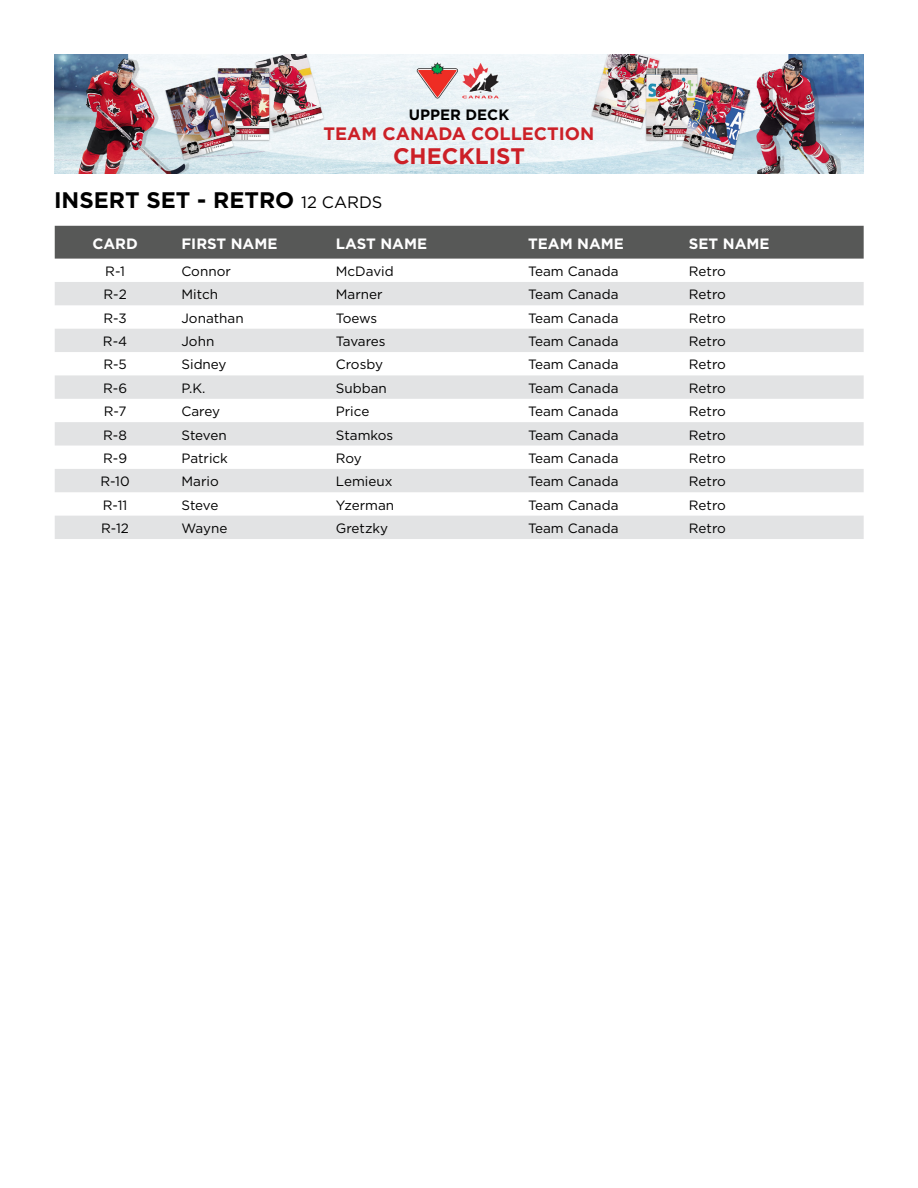
<style>
.page{position:relative;width:918px;height:1188px;background:#fff}
.page>*{position:absolute;margin:0;border:0;box-sizing:border-box;transform-origin:0 0}
.t1{font:700 22.5px "Gotham HTF";color:#000}
.t2{font:700 22.5px "Gotham HTF";color:#cc2027}
.t3{font:700 18px "Gotham HTF";color:#cc2027}
.t4{font:700 15px "Gotham HTF";color:#fff}
.t5{font:700 15px "Gotham HTF";color:#000}
.t6{font:13.5px "Gotham HTF";color:#000}
.t7{font:13.5px "Gotham HTF";letter-spacing:-.02em;color:#000}
.s1{font-weight:400;font-size:16.5px}
</style>
<div class="page">
<img style="left:54px;top:54px;width:810px;height:120px">
<div style="left:55px;top:226px;width:809px;height:33px;background:#575857"></div>
<svg style="left:55px;top:282px;width:809px;height:257px;fill:#e2e3e4"></svg>
<p class="t5" style="left:409px;top:106px;width:102px">UPPER DECK</p>
<h2 class="t3" style="left:324px;top:123px;width:272px">TEAM CANADA COLLECTION</h2>
<h1 class="t2" style="left:393px;top:143px;width:133px">CHECKLIST</h1>
<h1 class="t1" style="left:54px;top:187px;width:330px">INSERT SET - RETRO <span class="s1">12 CARDS</span></h1>
<p class="t4" style="left:92px;top:235px;width:47px">CARD</p>
<p class="t4" style="left:181px;top:235px;width:98px">FIRST NAME</p>
<p class="t4" style="left:336px;top:235px;width:93px">LAST NAME</p>
<p class="t4" style="left:528px;top:235px;width:97px">TEAM NAME</p>
<p class="t4" style="left:689px;top:235px;width:82px">SET NAME</p>
<p class="t6" style="left:105px;top:264px;width:21px">R-1</p>
<p class="t6" style="left:181px;top:264px;width:51px">Connor</p>
<p class="t6" style="left:336px;top:264px;width:59px">McDavid</p>
<p class="t6" style="left:528px;top:264px;width:92px">Team Canada</p>
<p class="t6" style="left:689px;top:264px;width:38px">Retro</p>
<p class="t6" style="left:103px;top:287px;width:25px">R-2</p>
<p class="t6" style="left:181px;top:287px;width:38px">Mitch</p>
<p class="t6" style="left:336px;top:287px;width:48px">Marner</p>
<p class="t6" style="left:528px;top:287px;width:92px">Team Canada</p>
<p class="t6" style="left:689px;top:287px;width:38px">Retro</p>
<p class="t6" style="left:103px;top:310px;width:25px">R-3</p>
<p class="t6" style="left:181px;top:310px;width:64px">Jonathan</p>
<p class="t6" style="left:336px;top:310px;width:43px">Toews</p>
<p class="t6" style="left:528px;top:310px;width:92px">Team Canada</p>
<p class="t6" style="left:689px;top:310px;width:38px">Retro</p>
<p class="t6" style="left:103px;top:334px;width:26px">R-4</p>
<p class="t6" style="left:181px;top:334px;width:34px">John</p>
<p class="t7" style="left:336px;top:334px;width:51px">Tavares</p>
<p class="t6" style="left:528px;top:334px;width:92px">Team Canada</p>
<p class="t6" style="left:689px;top:334px;width:38px">Retro</p>
<p class="t6" style="left:103px;top:357px;width:25px">R-5</p>
<p class="t6" style="left:181px;top:357px;width:47px">Sidney</p>
<p class="t6" style="left:336px;top:357px;width:49px">Crosby</p>
<p class="t6" style="left:528px;top:357px;width:92px">Team Canada</p>
<p class="t6" style="left:689px;top:357px;width:38px">Retro</p>
<p class="t6" style="left:103px;top:381px;width:26px">R-6</p>
<p class="t6" style="left:181px;top:381px;width:25px">P.K.</p>
<p class="t6" style="left:336px;top:381px;width:53px">Subban</p>
<p class="t6" style="left:528px;top:381px;width:92px">Team Canada</p>
<p class="t6" style="left:689px;top:381px;width:38px">Retro</p>
<p class="t6" style="left:104px;top:404px;width:24px">R-7</p>
<p class="t6" style="left:181px;top:404px;width:40px">Carey</p>
<p class="t6" style="left:336px;top:404px;width:35px">Price</p>
<p class="t6" style="left:528px;top:404px;width:92px">Team Canada</p>
<p class="t6" style="left:689px;top:404px;width:38px">Retro</p>
<p class="t6" style="left:103px;top:427px;width:25px">R-8</p>
<p class="t6" style="left:181px;top:427px;width:47px">Steven</p>
<p class="t6" style="left:336px;top:427px;width:59px">Stamkos</p>
<p class="t6" style="left:528px;top:427px;width:92px">Team Canada</p>
<p class="t6" style="left:689px;top:427px;width:38px">Retro</p>
<p class="t6" style="left:103px;top:451px;width:26px">R-9</p>
<p class="t6" style="left:181px;top:451px;width:48px">Patrick</p>
<p class="t6" style="left:336px;top:451px;width:27px">Roy</p>
<p class="t6" style="left:528px;top:451px;width:92px">Team Canada</p>
<p class="t6" style="left:689px;top:451px;width:38px">Retro</p>
<p class="t6" style="left:100px;top:474px;width:31px">R-10</p>
<p class="t6" style="left:181px;top:474px;width:39px">Mario</p>
<p class="t6" style="left:336px;top:474px;width:58px">Lemieux</p>
<p class="t6" style="left:528px;top:474px;width:92px">Team Canada</p>
<p class="t6" style="left:689px;top:474px;width:38px">Retro</p>
<p class="t6" style="left:103px;top:497px;width:26px">R-11</p>
<p class="t6" style="left:181px;top:497px;width:38px">Steve</p>
<p class="t6" style="left:336px;top:497px;width:60px">Yzerman</p>
<p class="t6" style="left:528px;top:497px;width:92px">Team Canada</p>
<p class="t6" style="left:689px;top:497px;width:38px">Retro</p>
<p class="t6" style="left:101px;top:521px;width:29px">R-12</p>
<p class="t6" style="left:181px;top:521px;width:47px">Wayne</p>
<p class="t6" style="left:336px;top:521px;width:54px">Gretzky</p>
<p class="t6" style="left:528px;top:521px;width:92px">Team Canada</p>
<p class="t6" style="left:689px;top:521px;width:38px">Retro</p>
</div>
